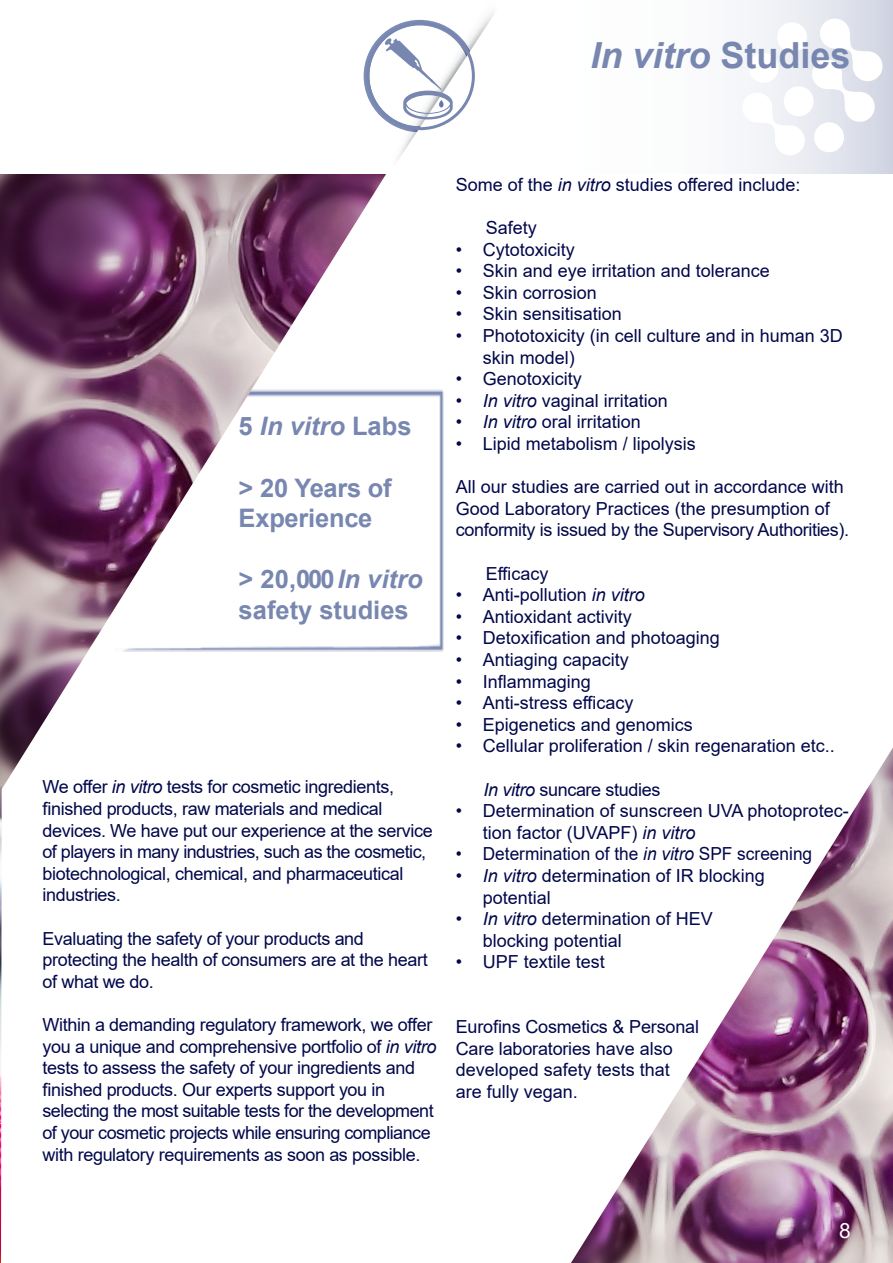
<style>
.page{position:relative;width:893px;height:1263px;background:#fff}
.page>*{position:absolute;margin:0;border:0;box-sizing:border-box;transform-origin:0 0}
.t1{font:italic 700 36px "Arial";color:#7887b0}
.t2{font:700 25.5px "Arial";letter-spacing:-.01em;color:#7887b0}
.t3{font:italic 700 25.5px "Arial";color:#7887b0}
.t4{font:21px "Arial";color:#fff}
.t5{font:18px/21.6px "Arial";color:#00074a}
.t6{font:18px/21.6px "Arial";letter-spacing:-.02em;color:#00074a}
.t7{font:18px/21.6px "Arial";letter-spacing:-.03em;color:#00074a}
.t8{font:18px "Arial";color:#00074a;scale:.96 1}
.s1{font-style:normal}
.s2{font-style:italic}
</style>
<div class="page">
<img style="left:433px;top:389px;width:11px;height:263px">
<img style="left:0;top:174px;width:409px;height:615px">
<svg style="left:745px;top:0;width:148px;height:173px"></svg>
<svg style="left:364px;top:13px;width:130px;height:183px"></svg>
<img style="left:0;top:785px;width:2px;height:478px">
<div style="left:784px;top:86px;width:30px;height:30px;background:#fff;border-radius:50%"></div>
<svg style="left:745px;top:93px;width:60px;height:62px"></svg>
<svg style="left:812px;top:19px;width:70px;height:103px"></svg>
<div style="left:814px;top:122px;width:30px;height:30px;background:#fff;border-radius:50%"></div>
<div style="left:749px;top:53px;width:30px;height:30px;background:#fff;border-radius:50%"></div>
<div style="left:777px;top:22px;width:30px;height:30px;background:#fff;border-radius:50%"></div>
<img style="left:571px;top:748px;width:322px;height:515px">
<p class="t1" style="left:590px;top:32px;width:262px">In vitro <span class="s1">Studies</span></p>
<p class="t3" style="left:239px;top:409px;width:174px"><span class="s1">5</span> In vitro <span class="s1">Labs</span></p>
<p class="t2" style="left:239px;top:470px;width:155px">&gt; 20 Years of</p>
<p class="t2" style="left:239px;top:500px;width:135px">Experience</p>
<p class="t2" style="left:239px;top:561px;width:185px">&gt; 20,000 <span class="s2">In vitro</span></p>
<p class="t2" style="left:239px;top:592px;width:172px">safety studies</p>
<p class="t6" style="left:43px;top:776px;width:392px">We offer <span class="s2">in vitro</span> tests for cosmetic ingredients, finished products, raw materials and medical devices. We have put our experience at the service of players in many industries, such as the cosmetic, biotechnological, chemical, and pharmaceutical industries.</p>
<p class="t6" style="left:43px;top:927px;width:323px">Evaluating the safety of your products and</p>
<p class="t6" style="left:43px;top:949px;width:387px">protecting the health of consumers are at the heart of what we do.</p>
<p class="t6" style="left:43px;top:1014px;width:395px">Within a demanding regulatory framework, we offer you a unique and comprehensive portfolio of <span class="s2">in vitro </span>tests to assess the safety of your ingredients and finished products. Our experts support you in</p>
<p class="t7" style="left:43px;top:1100px;width:393px">selecting the most suitable tests for the development of your cosmetic projects while ensuring compliance with regulatory requirements as soon as possible.</p>
<p class="t5" style="left:456px;top:173px;width:346px">Some of the <span class="s2">in vitro</span> studies offered include:</p>
<p class="t5" style="left:486px;top:217px;width:53px">Safety</p>
<p class="t5" style="left:456px;top:238px;width:121px">• Cytotoxicity</p>
<p class="t5" style="left:456px;top:260px;width:316px">• Skin and eye irritation and tolerance</p>
<p class="t5" style="left:456px;top:281px;width:143px">• Skin corrosion</p>
<p class="t5" style="left:456px;top:303px;width:168px">• Skin sensitisation</p>
<p class="t5" style="left:483px;top:325px;width:362px;text-indent:-27px">• Phototoxicity (in cell culture and in human 3D skin model)</p>
<p class="t5" style="left:456px;top:368px;width:128px">• Genotoxicity</p>
<p class="t5" style="left:456px;top:389px;width:214px"><span class="s2">• In vitro</span> vaginal irritation</p>
<p class="t5" style="left:456px;top:411px;width:187px"><span class="s2">• In vitro</span> oral irritation</p>
<p class="t5" style="left:456px;top:433px;width:242px">• Lipid metabolism / lipolysis</p>
<p class="t5" style="left:456px;top:476px;width:395px">All our studies are carried out in accordance with<br>Good Laboratory Practices (the presumption of conformity is issued by the Supervisory Authorities).</p>
<p class="t5" style="left:486px;top:562px;width:64px">Efficacy</p>
<p class="t5" style="left:456px;top:584px;width:191px">• Anti-pollution <span class="s2">in vitro</span></p>
<p class="t5" style="left:456px;top:605px;width:178px">• Antioxidant activity</p>
<p class="t5" style="left:456px;top:627px;width:266px">• Detoxification and photoaging</p>
<p class="t5" style="left:456px;top:649px;width:175px">• Antiaging capacity</p>
<p class="t5" style="left:456px;top:670px;width:137px">• Inflammaging</p>
<p class="t5" style="left:456px;top:692px;width:179px">• Anti-stress efficacy</p>
<p class="t5" style="left:456px;top:713px;width:239px">• Epigenetics and genomics</p>
<p class="t5" style="left:456px;top:735px;width:381px">• Cellular proliferation / skin regenaration etc..</p>
<p class="t6" style="left:484px;top:778px;width:178px"><span class="s2">In vitro</span> suncare studies</p>
<p class="t5" style="left:483px;top:800px;width:367px;text-indent:-27px">• Determination of sunscreen UVA photoprotec&shy;tion factor (UVAPF) <span class="s2">in vitro</span></p>
<p class="t8" style="left:456px;top:842px;width:373px">• Determination of the <span class="s2">in vitro</span> SPF screening</p>
<p class="t5" style="left:483px;top:865px;width:284px;text-indent:-27px"><span class="s2">• In vitro</span> determination of IR blocking potential</p>
<p class="t5" style="left:483px;top:908px;width:232px;text-indent:-27px"><span class="s2">• In vitro</span> determination of HEV blocking potential</p>
<p class="t5" style="left:456px;top:951px;width:151px">• UPF textile test</p>
<p class="t5" style="left:456px;top:1016px;width:245px">Eurofins Cosmetics &amp; Personal</p>
<p class="t5" style="left:456px;top:1037px;width:219px">Care laboratories have also</p>
<p class="t5" style="left:456px;top:1059px;width:216px">developed safety tests that</p>
<p class="t5" style="left:456px;top:1081px;width:124px">are fully vegan.</p>
<p class="t4" style="left:839px;top:1216px;width:13px">8</p>
</div>
